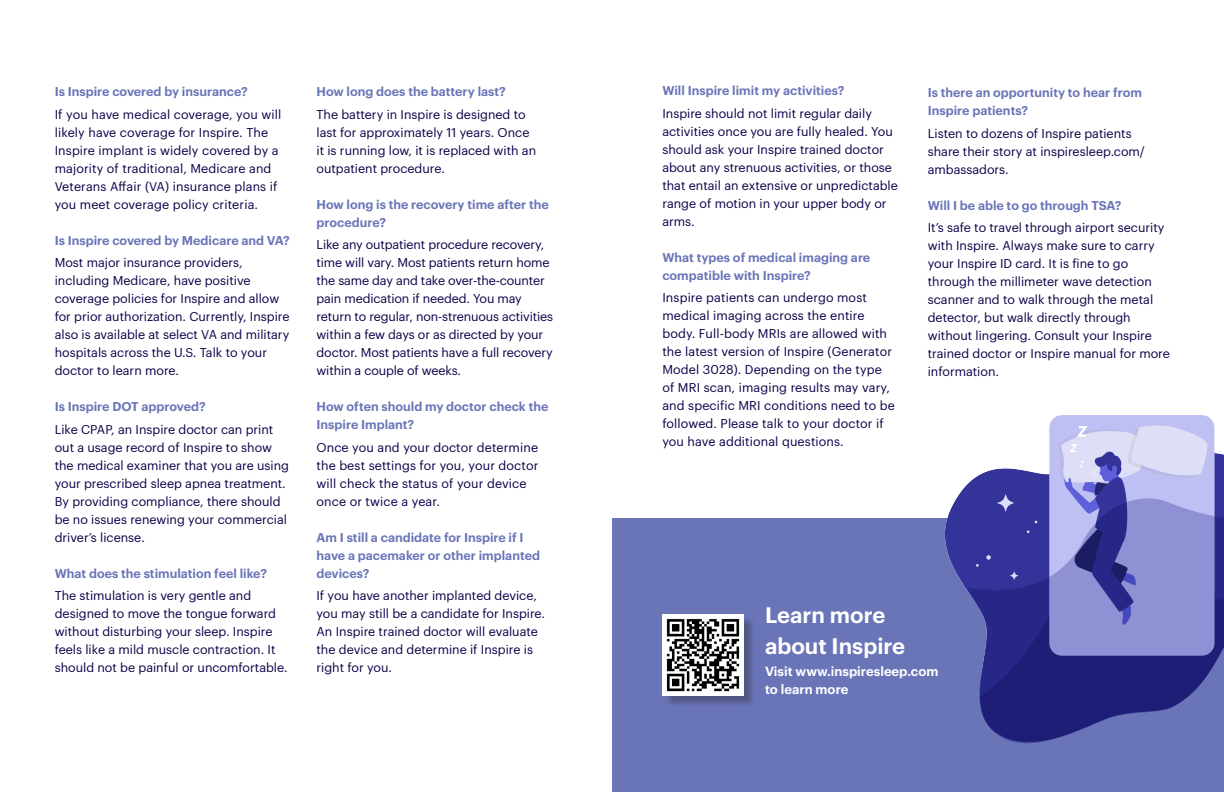
<style>
.page{position:relative;width:1224px;height:792px;background:#fff}
.page>*{position:absolute;margin:0;border:0;box-sizing:border-box;transform-origin:0 0}
.Subhead{font:600 22px "Graphik";color:#fff}
.Body{font:600 13px/18px "Graphik";color:#fff}
.Body-2{font:12.5px/18px "Graphik";color:#090148}
.Body_highlight{font:600 12.5px/18px "Graphik";color:#6a75b8}
.Body-3{font:600 12.5px "Graphik";color:#6a75b8}
</style>
<div class="page">
<div style="left:612px;top:518px;width:612px;height:274px;background:#6a75b8"></div>
<div style="left:664px;top:616px;width:92px;height:92px;background:#231f20;opacity:.35"></div>
<img style="left:662px;top:615px;width:81px;height:81px">
<img style="left:945px;top:415px;width:279px;height:329px">
<p class="Body_highlight" style="left:55px;top:81px;width:195px">Is Inspire covered by insurance?</p>
<p class="Body-2" style="left:55px;top:104px;width:228px">If you have medical coverage, you will likely have coverage for Inspire. The Inspire implant is widely covered by a majority of traditional, Medicare and Veterans Affair (VA) insurance plans if you meet coverage policy criteria.</p>
<p class="Body_highlight" style="left:55px;top:230px;width:237px">Is Inspire covered by Medicare and VA?</p>
<p class="Body-2" style="left:55px;top:253px;width:236px">Most major insurance providers, including Medicare, have positive coverage policies for Inspire and allow for prior authorization. Currently, Inspire also is available at select VA and military hospitals across the U.S. Talk to your doctor to learn more.</p>
<p class="Body_highlight" style="left:55px;top:396px;width:153px">Is Inspire DOT approved?</p>
<p class="Body-2" style="left:55px;top:419px;width:236px">Like CPAP, an Inspire doctor can print out a usage record of Inspire to show the medical examiner that you are using your prescribed sleep apnea treatment.<br>By providing compliance, there should be no issues renewing your commercial driver’s license.</p>
<p class="Body_highlight" style="left:55px;top:563px;width:214px">What does the stimulation feel like?</p>
<p class="Body-2" style="left:55px;top:586px;width:235px">The stimulation is very gentle and designed to move the tongue forward without disturbing your sleep. Inspire feels like a mild muscle contraction. It should not be painful or uncomfortable.</p>
<p class="Body_highlight" style="left:317px;top:81px;width:191px">How long does the battery last?</p>
<p class="Body-2" style="left:317px;top:104px;width:221px">The battery in Inspire is designed to last for approximately 11 years. Once it is running low, it is replaced with an outpatient procedure.</p>
<p class="Body_highlight" style="left:317px;top:194px;width:234px">How long is the recovery time after the procedure?</p>
<p class="Body-2" style="left:317px;top:235px;width:238px">Like any outpatient procedure recovery, time will vary. Most patients return home the same day and take over-the-counter pain medication if needed. You may return to regular, non-strenuous activities within a few days or as directed by your doctor. Most patients have a full recovery within a couple of weeks.</p>
<p class="Body_highlight" style="left:317px;top:396px;width:233px">How often should my doctor check the<br>Inspire Implant?</p>
<p class="Body-2" style="left:317px;top:437px;width:223px">Once you and your doctor determine the best settings for you, your doctor will check the status of your device once or twice a year.</p>
<p class="Body_highlight" style="left:317px;top:527px;width:225px">Am I still a candidate for Inspire if I have a pacemaker or other implanted devices?</p>
<p class="Body-2" style="left:317px;top:586px;width:230px">If you have another implanted device, you may still be a candidate for Inspire.<br>An Inspire trained doctor will evaluate the device and determine if Inspire is right for you.</p>
<p class="Body_highlight" style="left:662px;top:81px;width:184px">Will Inspire limit my activities?</p>
<p class="Body-2" style="left:662px;top:103px;width:237px">Inspire should not limit regular daily activities once you are fully healed. You should ask your Inspire trained doctor about any strenuous activities, or those that entail an extensive or unpredictable range of motion in your upper body or arms.</p>
<p class="Body_highlight" style="left:662px;top:247px;width:209px">What types of medical imaging are compatible with Inspire?</p>
<p class="Body-2" style="left:662px;top:288px;width:234px">Inspire patients can undergo most medical imaging across the entire body. Full-body MRIs are allowed with the latest version of Inspire (Generator Model 3028). Depending on the type of MRI scan, imaging results may vary, and specific MRI conditions need to be followed. Please talk to your doctor if you have additional questions.</p>
<p class="Body_highlight" style="left:928px;top:83px;width:216px">Is there an opportunity to hear from<br>Inspire patients?</p>
<p class="Body-2" style="left:928px;top:123px;width:219px">Listen to dozens of Inspire patients share their story at inspiresleep.com/ ambassadors.</p>
<p class="Body-3" style="left:928px;top:196px;width:195px">Will I be able to go through TSA?</p>
<p class="Body-2" style="left:928px;top:217px;width:244px">It’s safe to travel through airport security with Inspire. Always make sure to carry your Inspire ID card. It is fine to go through the millimeter wave detection scanner and to walk through the metal detector, but walk directly through without lingering. Consult your Inspire trained doctor or Inspire manual for more information.</p>
<p class="Subhead" style="left:765px;top:598px;width:122px">Learn more</p>
<p class="Subhead" style="left:765px;top:629px;width:142px">about Inspire</p>
<p class="Body" style="left:765px;top:661px;width:175px">Visit www.inspiresleep.com to learn more</p>
</div>
